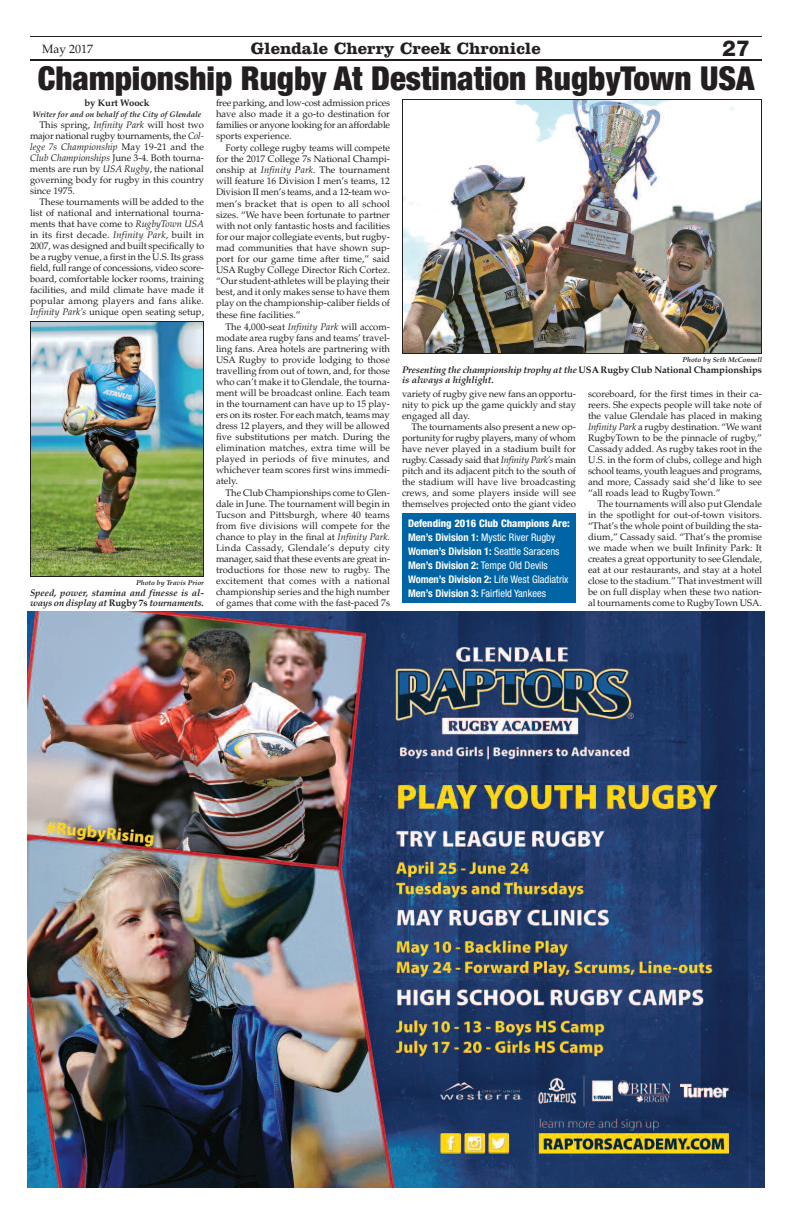
<style>
.page{position:relative;width:792px;height:1224px;background:#fff}
.page>*{position:absolute;margin:0;border:0;box-sizing:border-box;transform-origin:0 0}
.t1{font:900 condensed 33px "Helvetica Neue";color:#231f20}
.t2{font:800 22px "Helvetica Neue";color:#231f20}
.t3{font:700 17px "Clarendon";color:#231f20}
.t4{font:12px "Palatino";color:#231f20}
.t5{font:700 condensed 10.5px/14px "Helvetica Neue";color:#fff}
.t6{font:9.5px/11px "Palatino";color:#231f20;text-align:justify}
.t7{font:italic 700 9.5px/10.5px "Palatino";letter-spacing:-.005em;color:#231f20}
.t8{font:700 9.5px "Palatino";color:#231f20}
.t9{font:italic 700 8px "Palatino";color:#231f20}
.t10{font:italic 700 7px "Palatino";color:#231f20}
.s1{font-style:italic}
.s2{font-style:normal}
.s3{font-weight:800}
.s4{font-weight:400}
</style>
<div class="page">
<hr style="left:30px;top:36px;width:732px;height:1px;background:#231f20">
<hr style="left:30px;top:59px;width:732px;height:2px;background:#231f20">
<img style="left:32px;top:323px;width:170px;height:252px">
<div style="left:30px;top:321px;width:174px;height:256px;border:1px solid #231f20"></div>
<img style="left:404px;top:101px;width:356px;height:251px">
<div style="left:402px;top:99px;width:360px;height:255px;border:1px solid #231f20"></div>
<div style="left:402px;top:513px;width:174px;height:90px;background:#0065a4"></div>
<img style="left:27px;top:612px;width:738px;height:576px">
<p class="t4" style="left:42px;top:44px;width:53px">May 2017</p>
<h3 class="t3" style="left:251px;top:43px;width:292px">Glendale Cherry Creek Chronicle</h3>
<h2 class="t2" style="left:722px;top:40px;width:29px">27</h2>
<h1 class="t1" style="left:38px;top:66px;width:718px">Championship Rugby At Destination RugbyTown USA</h1>
<p class="t8" style="left:84px;top:99px;width:67px">by Kurt Woock</p>
<p class="t9" style="left:33px;top:111px;width:170px">Writer for and on behalf of the City of Glendale</p>
<p class="t6" style="left:30px;top:120px;width:176px;text-indent:10px">This spring, <span class="s1">Infinity Park</span> will host two major national rugby tournaments, the <span class="s1">Col&shy;lege 7s Championship</span> May 19-21 and the <span class="s1">Club Championships</span> June 3-4. Both tourna&shy;ments are run by <span class="s1">USA Rugby</span>, the national governing body for rugby in this country since 1975.</p>
<p class="t6" style="left:30px;top:197px;width:176px;text-indent:10px">These tournaments will be added to the list of national and international tourna&shy;ments that have come to <span class="s1">RugbyTown USA </span>in its first decade. <span class="s1">Infinity Park</span>, built in 2007, was designed and built specifically to be a rugby venue, a first in the U.S. Its grass field, full range of concessions, video score&shy;board, comfortable locker rooms, training facilities, and mild climate have made it popular among players and fans alike.<br><span class="s1">Infinity Park’s</span> unique open seating setup,</p>
<p class="t10" style="left:136px;top:580px;width:69px">Photo by Travis Prior</p>
<p class="t7" style="left:30px;top:588px;width:176px">Speed, power, stamina and finesse is al&shy;ways on display at <span class="s2">Rugby 7s</span> tournaments.</p>
<p class="t6" style="left:216px;top:98px;width:176px">free parking, and low-cost admission prices have also made it a go-to destination for families or anyone looking for an affordable sports experience.</p>
<p class="t6" style="left:216px;top:143px;width:176px;text-indent:10px">Forty college rugby teams will compete for the 2017 College 7s National Champi&shy;onship at <span class="s1">Infinity Park</span>. The tournament will feature 16 Division I men’s teams, 12<br>Division II men’s teams, and a 12-team wo&shy;men’s bracket that is open to all school sizes. “We have been fortunate to partner with not only fantastic hosts and facilities for our major collegiate events, but rugby&shy;mad communities that have shown sup&shy;port for our game time after time,” said USA Rugby College Director Rich Cortez. “Our student-athletes will be playing their best, and it only makes sense to have them play on the championship-caliber fields of these fine facilities.”</p>
<p class="t6" style="left:216px;top:322px;width:176px;text-indent:10px">The 4,000-seat <span class="s1">Infinity Park</span> will accom&shy;modate area rugby fans and teams’ travel&shy;ling fans. Area hotels are partnering with USA Rugby to provide lodging to those travelling from out of town, and, for those who can’t make it to Glendale, the tourna&shy;ment will be broadcast online. Each team in the tournament can have up to 15 play&shy;ers on its roster. For each match, teams may dress 12 players, and they will be allowed five substitutions per match. During the elimination matches, extra time will be played in periods of five minutes, and whichever team scores first wins immedi&shy;ately.</p>
<p class="t6" style="left:216px;top:488px;width:176px;text-indent:10px">The Club Championships come to Glen&shy;dale in June. The tournament will begin in Tucson and Pittsburgh, where 40 teams from five divisions will compete for the chance to play in the final at <span class="s1">Infinity Park</span>.<br>Linda Cassady, Glendale’s deputy city manager, said that these events are great in&shy;troductions for those new to rugby. The excitement that comes with a national championship series and the high number of games that come with the fast-paced 7s</p>
<p class="t10" style="left:682px;top:357px;width:81px">Photo by Seth McConnell</p>
<p class="t7" style="left:402px;top:365px;width:362px">Presenting the championship trophy at the <span class="s2">USA Rugby Club National Championships </span>is always a highlight.</p>
<p class="t6" style="left:402px;top:389px;width:176px">variety of rugby give new fans an opportu&shy;nity to pick up the game quickly and stay engaged all day.</p>
<p class="t6" style="left:402px;top:422px;width:176px;text-indent:10px">The tournaments also present a new op&shy;portunity for rugby players, many of whom have never played in a stadium built for rugby. Cassady said that <span class="s1">Infinity Park’s</span> main pitch and its adjacent pitch to the south of the stadium will have live broadcasting crews, and some players inside will see themselves projected onto the giant video</p>
<p class="t5" style="left:408px;top:518px;width:163px"><span class="s3">Defending 2016 Club Champions Are:<br></span>Men’s Division 1: <span class="s4">Mystic River Rugby </span>Women’s Division 1: <span class="s4">Seattle Saracens </span>Men’s Division 2: <span class="s4">Tempe Old Devils </span>Women’s Division 2: <span class="s4">Life West Gladiatrix </span>Men’s Division 3: <span class="s4">Fairfield Yankees</span></p>
<p class="t6" style="left:588px;top:389px;width:176px">scoreboard, for the first times in their ca&shy;reers. She expects people will take note of the value Glendale has placed in making <span class="s1">Infinity Park</span> a rugby destination. “We want RugbyTown to be the pinnacle of rugby,” Cassady added. As rugby takes root in the U.S. in the form of clubs, college and high school teams, youth leagues and programs, and more, Cassady said she’d like to see “all roads lead to RugbyTown.”</p>
<p class="t6" style="left:588px;top:499px;width:176px;text-indent:10px">The tournaments will also put Glendale in the spotlight for out-of-town visitors. “That’s the whole point of building the sta&shy;dium,” Cassady said. “That’s the promise we made when we built Infinity Park: It creates a great opportunity to see Glendale, eat at our restaurants, and stay at a hotel close to the stadium.” That investment will be on full display when these two nation&shy;al tournaments come to RugbyTown USA.</p>
</div>
